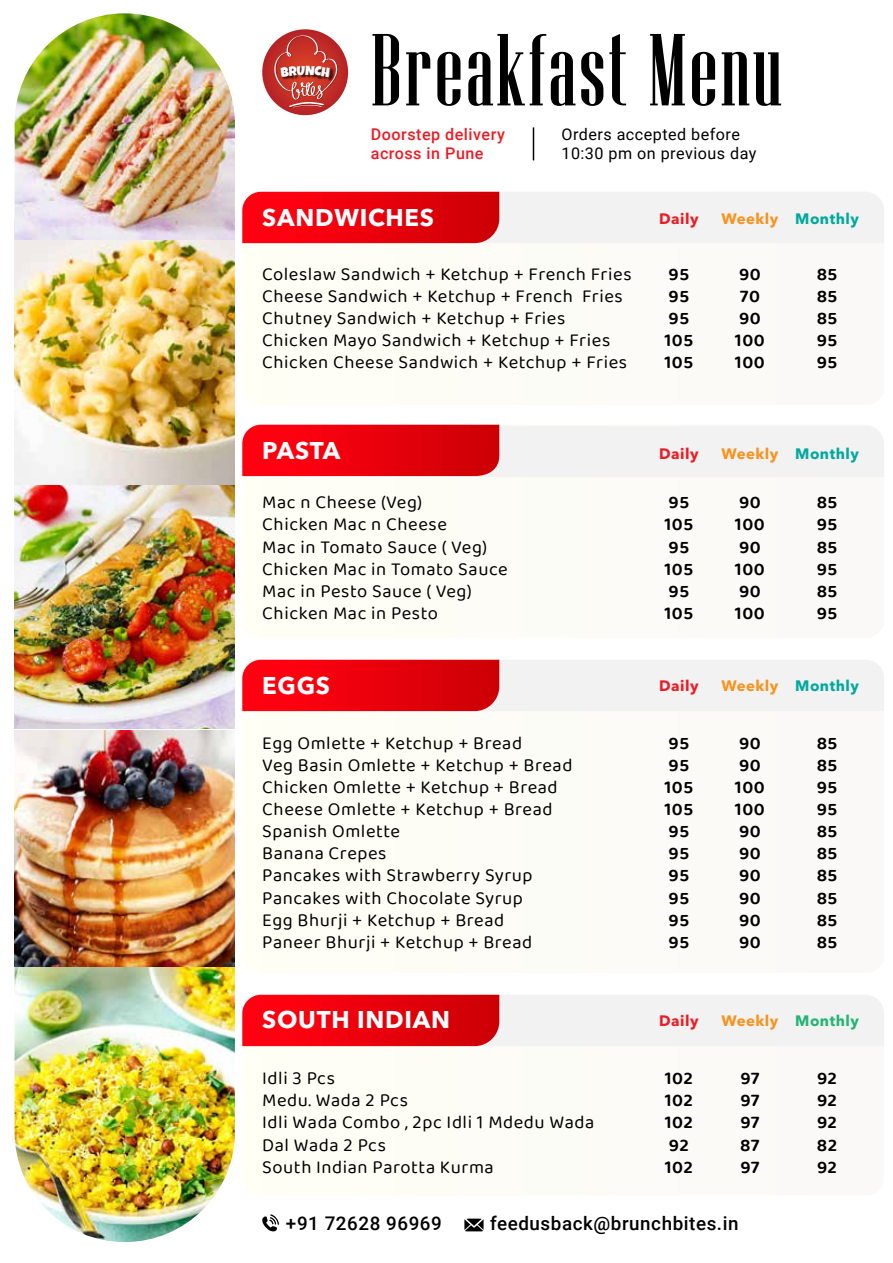
<style>
.page{position:relative;width:893px;height:1263px;background:#fff}
.page>*{position:absolute;margin:0;border:0;box-sizing:border-box;transform-origin:0 0}
.t1{font:102px "Niagara Solid";letter-spacing:.03em;color:#000}
.t2{font:700 24px "Avenir Next LT Pro";letter-spacing:.03em;color:#fff}
.t3{font:500 18.75px "Roboto";letter-spacing:.03em;color:#000}
.t4{font:18.45px/22px "Baloo 2";letter-spacing:.03em;color:#000}
.t5{font:600 18.45px/22px "Baloo 2";letter-spacing:.03em;color:#000}
.t6{font:16.2px/19.4px "Roboto";letter-spacing:.03em;color:#000}
.t7{font:500 16.2px/19.4px "Roboto";letter-spacing:.03em;color:#ed1c24}
.t8{font:700 15px "Avenir Next LT Pro";letter-spacing:.03em;color:#00a99d}
.t9{font:700 15px "Avenir Next LT Pro";letter-spacing:.03em;color:#ed1c24}
.t10{font:700 15px "Avenir Next LT Pro";letter-spacing:.03em;color:#22b573}
.t11{font:13.2px "Luckiest Guy";color:#fff}
.s1{color:#f7931e}
</style>
<div class="page">
<div style="left:242px;top:995px;width:642px;height:200px;background:#fcfbf6;border-radius:18px"></div>
<div style="left:242px;top:660px;width:642px;height:313px;background:#fcfbf6;border-radius:18px"></div>
<div style="left:242px;top:425px;width:642px;height:213px;background:#fcfbf6;border-radius:18px"></div>
<div style="left:242px;top:192px;width:642px;height:213px;background:#fcfbf6;border-radius:18px"></div>
<svg style="left:242px;top:425px;width:258px;height:52px;background:#ea0813"></svg>
<svg style="left:242px;top:995px;width:258px;height:51px;background:#e90410"></svg>
<svg style="left:242px;top:660px;width:258px;height:51px;background:#e90410"></svg>
<svg style="left:242px;top:192px;width:258px;height:51px;background:#e90410"></svg>
<svg style="left:262px;top:1214px;width:17px;height:17px"></svg>
<svg style="left:464px;top:1218px;width:20px;height:13px"></svg>
<img style="left:15px;top:240px;width:220px;height:245px">
<img style="left:15px;top:967px;width:220px;height:275px">
<img style="left:15px;top:13px;width:220px;height:227px">
<img style="left:15px;top:485px;width:220px;height:243px">
<img style="left:15px;top:731px;width:220px;height:236px">
<hr style="left:533px;top:127px;width:1px;height:33px;background:#000">
<svg style="left:262px;top:29px;width:86px;height:86px"></svg>
<p class="t11" style="left:297px;top:62px;width:10px">U</p>
<h1 class="t1" style="left:371px;top:16px;width:412px">Breakfast Menu</h1>
<p class="t7" style="left:371px;top:124px;width:136px">Doorstep delivery across in Pune</p>
<p class="t6" style="left:561px;top:124px;width:196px">Orders accepted before<br>10:30 pm on previous day</p>
<h2 class="t2" style="left:262px;top:202px;width:173px">SANDWICHES</h2>
<p class="t9" style="left:659px;top:210px;width:41px">Daily</p>
<p class="t8" style="left:721px;top:210px;width:139px"><span class="s1">Weekly</span> Monthly</p>
<p class="t4" style="left:262px;top:264px;width:371px">Coleslaw Sandwich + Ketchup + French Fries Cheese Sandwich + Ketchup + French Fries Chutney Sandwich + Ketchup + Fries Chicken Mayo Sandwich + Ketchup + Fries Chicken Cheese Sandwich + Ketchup + Fries</p>
<p class="t5" style="left:664px;top:264px;width:30px">95<br>95<br>95<br>105<br>105</p>
<p class="t5" style="left:735px;top:264px;width:31px">90<br>70<br>90<br>100<br>100</p>
<p class="t5" style="left:817px;top:264px;width:22px;text-align:justify">85<br>85<br>85<br>95<br>95</p>
<h2 class="t2" style="left:262px;top:436px;width:80px">PASTA</h2>
<p class="t4" style="left:262px;top:492px;width:247px">Mac n Cheese (Veg)<br>Chicken Mac n Cheese<br>Mac in Tomato Sauce ( Veg)<br>Chicken Mac in Tomato Sauce<br>Mac in Pesto Sauce ( Veg)<br>Chicken Mac in Pesto</p>
<h2 class="t2" style="left:262px;top:671px;width:69px">EGGS</h2>
<p class="t4" style="left:262px;top:733px;width:312px">Egg Omlette + Ketchup + Bread<br>Veg Basin Omlette + Ketchup + Bread<br>Chicken Omlette + Ketchup + Bread<br>Cheese Omlette + Ketchup + Bread<br>Spanish Omlette<br>Banana Crepes<br>Pancakes with Strawberry Syrup<br>Pancakes with Chocolate Syrup<br>Egg Bhurji + Ketchup + Bread<br>Paneer Bhurji + Ketchup + Bread</p>
<h2 class="t2" style="left:262px;top:1005px;width:189px">SOUTH INDIAN</h2>
<p class="t4" style="left:262px;top:1068px;width:333px">Idli 3 Pcs<br>Medu. Wada 2 Pcs<br>Idli Wada Combo , 2pc Idli 1 Mdedu Wada<br>Dal Wada 2 Pcs<br>South Indian Parotta Kurma</p>
<p class="t9" style="left:659px;top:444px;width:41px">Daily</p>
<p class="t8" style="left:721px;top:444px;width:139px"><span class="s1">Weekly</span> Monthly</p>
<p class="t5" style="left:664px;top:492px;width:30px">95<br>105<br>95<br>105<br>95<br>105</p>
<p class="t5" style="left:735px;top:492px;width:31px">90<br>100<br>90<br>100<br>90<br>100</p>
<p class="t5" style="left:817px;top:492px;width:22px;text-align:justify">85<br>95<br>85<br>95<br>85<br>95</p>
<p class="t9" style="left:659px;top:676px;width:41px">Daily</p>
<p class="t8" style="left:721px;top:676px;width:139px"><span class="s1">Weekly</span> Monthly</p>
<p class="t5" style="left:664px;top:733px;width:30px">95<br>95<br>105<br>105<br>95<br>95<br>95<br>95<br>95<br>95</p>
<p class="t5" style="left:735px;top:733px;width:31px">90<br>90<br>100<br>100<br>90<br>90<br>90<br>90<br>90<br>90</p>
<p class="t5" style="left:817px;top:733px;width:22px;text-align:justify">85<br>85<br>95<br>95<br>85<br>85<br>85<br>85<br>85<br>85</p>
<p class="t9" style="left:659px;top:1011px;width:41px">Daily</p>
<p class="t10" style="left:721px;top:1011px;width:139px"><span class="s1">Weekly</span> Monthly</p>
<p class="t5" style="left:665px;top:1068px;width:30px">102<br>102<br>102<br>92<br>102</p>
<p class="t5" style="left:740px;top:1068px;width:21px;text-align:justify">97<br>97<br>97<br>87<br>97</p>
<p class="t5" style="left:817px;top:1068px;width:22px;text-align:justify">92<br>92<br>92<br>82<br>92</p>
<p class="t3" style="left:286px;top:1210px;width:157px">+91 72628 96969</p>
<p class="t3" style="left:490px;top:1210px;width:250px">feedusback@brunchbites.in</p>
</div>
